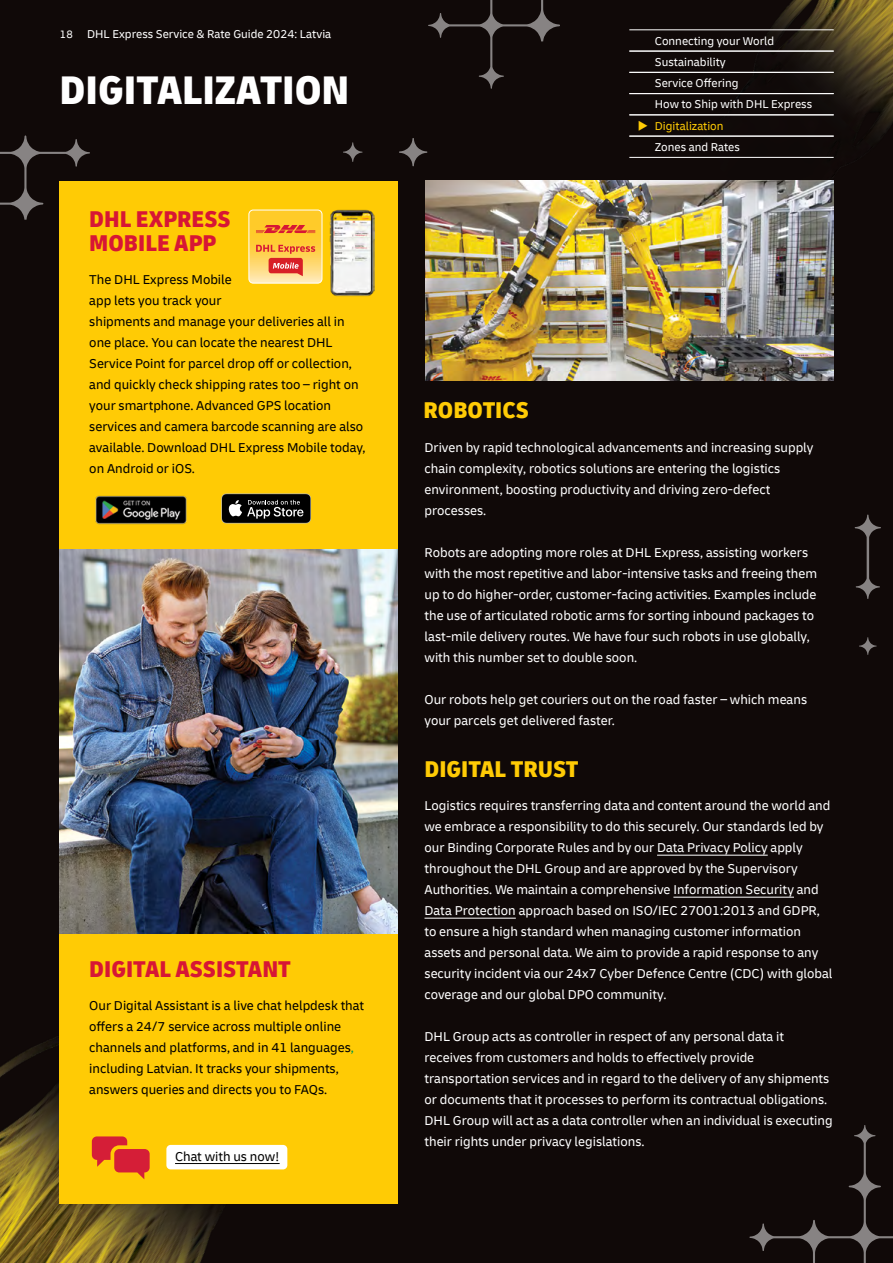
<style>
.page{position:relative;width:893px;height:1263px;background:#100908}
.page>*{position:absolute;margin:0;border:0;box-sizing:border-box;transform-origin:0 0}
.t1{font:900 condensed 42px "Delivery";color:#fff}
.H3_Secondary_headline{font:900 condensed 24px/24px "Delivery";color:#d71635}
.H3_Secondary_headline-2{font:900 condensed 24px "Delivery";color:#ffcb05}
.P_Copy_text{font:13.5px/21px "Delivery";color:#fff}
.P_Copy_text-2{font:13.5px/21px "Delivery";color:#000}
.P_Introductory_text{font:13.5px "Delivery";color:#000}
.t2{font:12px/21.3px "Delivery";color:#fff}
.t3{font:12px/21.3px "Delivery";color:#ffcb05}
.s1{font-size:11.25px}
.s2{color:#00984a}
.s3{color:#fff}
</style>
<div class="page">
<img style="left:0;top:808px;width:513px;height:455px">
<img style="left:554px;top:0;width:339px;height:353px">
<div style="left:0;top:41px;width:90px;height:226px;background:#100908"></div>
<svg style="left:424px;top:0;width:183px;height:89px;background:#181110"></svg>
<svg style="left:343px;top:142px;width:19px;height:20px"></svg>
<svg style="left:399px;top:138px;width:28px;height:28px"></svg>
<svg style="left:749px;top:1125px;width:144px;height:138px;background:#191312"></svg>
<hr style="left:629px;top:30px;width:205px;height:1px;background:#fff">
<hr style="left:629px;top:51px;width:205px;height:1px;background:#fff">
<hr style="left:629px;top:72px;width:205px;height:1px;background:#fff">
<hr style="left:629px;top:93px;width:205px;height:1px;background:#fff">
<hr style="left:629px;top:115px;width:205px;height:1px;background:#fff">
<hr style="left:629px;top:136px;width:205px;height:1px;background:#fff">
<hr style="left:629px;top:157px;width:205px;height:1px;background:#fff">
<svg style="left:859px;top:637px;width:18px;height:18px"></svg>
<svg style="left:855px;top:515px;width:26px;height:84px;background:#282221"></svg>
<div style="left:60px;top:181px;width:338px;height:1022px;background:#ffcb05"></div>
<img style="left:330px;top:209px;width:44px;height:87px">
<svg style="left:249px;top:210px;width:73px;height:73px;background:#f8b450"></svg>
<img style="left:95px;top:495px;width:92px;height:30px">
<svg style="left:221px;top:493px;width:90px;height:30px;background:#34332d"></svg>
<img style="left:60px;top:550px;width:338px;height:383px">
<svg style="left:92px;top:1136px;width:58px;height:43px"></svg>
<div style="left:166px;top:1145px;width:121px;height:24px;background:#fff;border-radius:4px"></div>
<hr style="left:175px;top:1163px;width:105px;height:1px;background:#000">
<img style="left:425px;top:181px;width:408px;height:200px">
<hr style="left:657px;top:855px;width:111px;height:1px;background:#fff">
<hr style="left:673px;top:897px;width:121px;height:1px;background:#fff">
<hr style="left:424px;top:918px;width:92px;height:1px;background:#fff">
<p class="t2" style="left:60px;top:24px;width:273px"><span class="s1">18</span> DHL Express Service &amp; Rate Guide 2024: Latvia</p>
<h1 class="t1" style="left:60px;top:63px;width:291px">DIGITALIZATION</h1>
<h3 class="H3_Secondary_headline" style="left:89px;top:208px;width:143px">DHL EXPRESS<br>MOBILE APP</h3>
<p class="P_Copy_text-2" style="left:89px;top:269px;width:278px">The DHL Express Mobile<br>app lets you track your<br>shipments and manage your deliveries all in one place. You can locate the nearest DHL Service Point for parcel drop off or collection, and quickly check shipping rates too – right on your smartphone. Advanced GPS location services and camera barcode scanning are also available. Download DHL Express Mobile today, on Android or iOS.</p>
<h3 class="H3_Secondary_headline" style="left:89px;top:958px;width:203px">DIGITAL ASSISTANT</h3>
<p class="P_Copy_text-2" style="left:89px;top:995px;width:276px">Our Digital Assistant is a live chat helpdesk that offers a 24/7 service across multiple online channels and platforms, and in 41 languages<span class="s2">, </span>including Latvian. It tracks your shipments, answers queries and directs you to FAQs.</p>
<p class="P_Introductory_text" style="left:175px;top:1148px;width:106px">Chat with us now!</p>
<p class="t2" style="left:655px;top:30px;width:159px">Connecting your World<br>Sustainability<br>Service Offering<br>How to Ship with DHL Express</p>
<p class="t3" style="left:655px;top:115px;width:86px;text-indent:-17px">◆ Digitalization<br><span class="s3">Zones and Rates</span></p>
<h3 class="H3_Secondary_headline-2" style="left:424px;top:395px;width:107px">ROBOTICS</h3>
<p class="P_Copy_text" style="left:424px;top:436px;width:390px">Driven by rapid technological advancements and increasing supply chain complexity, robotics solutions are entering the logistics environment, boosting productivity and driving zero-defect processes.</p>
<p class="P_Copy_text" style="left:424px;top:542px;width:394px">Robots are adopting more roles at DHL Express, assisting workers with the most repetitive and labor-intensive tasks and freeing them up to do higher-order, customer-facing activities. Examples include the use of articulated robotic arms for sorting inbound packages to last-mile delivery routes. We have four such robots in use globally, with this number set to double soon.</p>
<p class="P_Copy_text" style="left:424px;top:689px;width:384px">Our robots help get couriers out on the road faster – which means your parcels get delivered faster.</p>
<h3 class="H3_Secondary_headline-2" style="left:424px;top:754px;width:156px">DIGITAL TRUST</h3>
<p class="P_Copy_text" style="left:424px;top:795px;width:410px">Logistics requires transferring data and content around the world and we embrace a responsibility to do this securely. Our standards led by our Binding Corporate Rules and by our Data Privacy Policy apply throughout the DHL Group and are approved by the Supervisory Authorities. We maintain a comprehensive Information Security and Data Protection approach based on ISO/IEC 27001:2013 and GDPR, to ensure a high standard when managing customer information assets and personal data. We aim to provide a rapid response to any security incident via our 24x7 Cyber Defence Centre (CDC) with global coverage and our global DPO community.</p>
<p class="P_Copy_text" style="left:424px;top:1026px;width:410px">DHL Group acts as controller in respect of any personal data it receives from customers and holds to effectively provide transportation services and in regard to the delivery of any shipments or documents that it processes to perform its contractual obligations.<br>DHL Group will act as a data controller when an individual is executing their rights under privacy legislations.</p>
</div>
